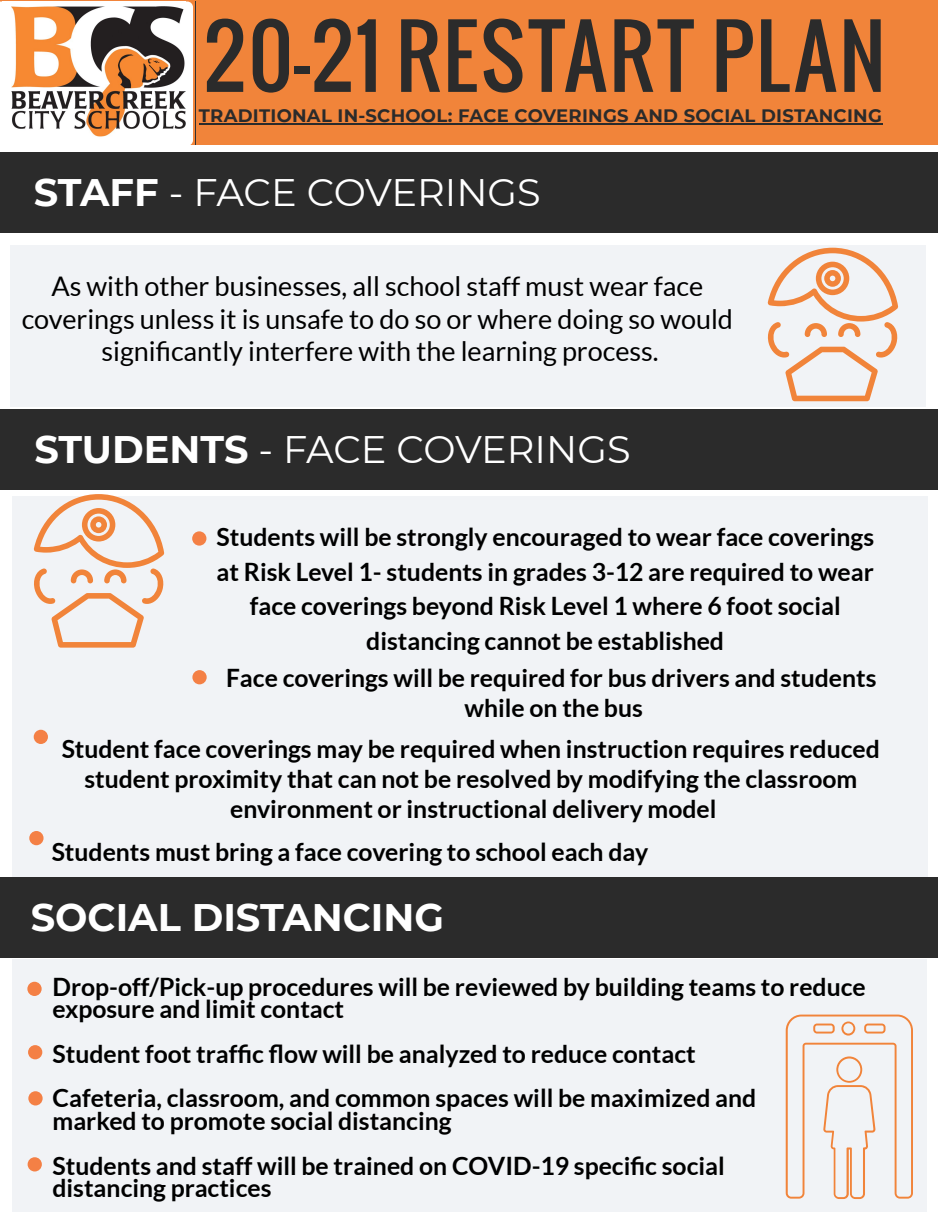
<style>
.page{position:relative;width:938px;height:1212px;background:#fff}
.page>*{position:absolute;margin:0;border:0;box-sizing:border-box;transform-origin:0 0}
.t1{font:82.95px "Oswald";letter-spacing:.005em;color:#2b2b2b}
.t2{font:38.35px "Montserrat";color:#fff}
.t3{font:700 38.35px "Montserrat";color:#fff}
.t4{font:27px/32.2px "Lato";color:#000;text-align:center}
.t5{font:700 24.75px/34.5px "Lato";color:#000;text-align:center}
.t6{font:700 18px "Montserrat";letter-spacing:.015em;color:#2b2b2b}
.s1{font-weight:700}
</style>
<div class="page">
<div style="left:0;top:0;width:937px;height:146px;background:#f1843a"></div>
<div style="left:12px;top:960px;width:914px;height:252px;background:#f1f3f6"></div>
<hr style="left:199px;top:123px;width:683px;height:1px;background:#2b2b2b">
<div style="left:10px;top:246px;width:915px;height:160px;background:#f1f3f6"></div>
<div style="left:12px;top:497px;width:915px;height:391px;background:#f1f3f6"></div>
<div style="left:2px;top:2px;width:183px;height:144px;background:#fff"></div>
<svg style="left:0;top:2px;width:2px;height:144px"></svg>
<svg style="left:184px;top:1px;width:12px;height:145px"></svg>
<svg style="left:785px;top:1015px;width:127px;height:184px"></svg>
<img style="left:11px;top:7px;width:175px;height:132px">
<div style="left:0;top:152px;width:937px;height:81px;background:#2b2b2b"></div>
<svg style="left:767px;top:248px;width:131px;height:153px"></svg>
<svg style="left:33px;top:494px;width:131px;height:154px"></svg>
<div style="left:0;top:877px;width:937px;height:81px;background:#2b2b2b"></div>
<div style="left:192px;top:670px;width:15px;height:14px;background:#f48045;border-radius:50%"></div>
<div style="left:34px;top:730px;width:14px;height:14px;background:#f48045;border-radius:50%"></div>
<div style="left:29px;top:831px;width:15px;height:14px;background:#f48045;border-radius:50%"></div>
<div style="left:192px;top:531px;width:14px;height:15px;background:#f48045;border-radius:50%"></div>
<div style="left:27px;top:982px;width:15px;height:14px;background:#f48045;border-radius:50%"></div>
<div style="left:28px;top:1045px;width:14px;height:14px;background:#f48045;border-radius:50%"></div>
<div style="left:28px;top:1091px;width:15px;height:14px;background:#f48045;border-radius:50%"></div>
<div style="left:28px;top:1157px;width:14px;height:14px;background:#f48045;border-radius:50%"></div>
<div style="left:0;top:410px;width:937px;height:80px;background:#2b2b2b"></div>
<h1 class="t1" style="left:203px;top:-7px;width:684px">20-21 RESTART PLAN</h1>
<p class="t6" style="left:199px;top:104px;width:684px">TRADITIONAL IN-SCHOOL: FACE COVERINGS AND SOCIAL DISTANCING</p>
<h2 class="t2" style="left:34px;top:169px;width:508px"><span class="s1">STAFF</span> - FACE COVERINGS</h2>
<p class="t4" style="left:22px;top:270px;width:712px">As with other businesses, all school staff must wear face coverings unless it is unsafe to do so or where doing so would significantly interfere with the learning process.</p>
<h2 class="t2" style="left:35px;top:426px;width:597px"><span class="s1">STUDENTS</span> - FACE COVERINGS</h2>
<p class="t5" style="left:216px;top:520px;width:659px">Students will be strongly encouraged to wear face coverings at Risk Level 1- students in grades 3-12 are required to wear face coverings beyond Risk Level 1 where 6 foot social distancing cannot be established</p>
<p class="t5" style="left:226px;top:663px;width:652px;line-height:30px">Face coverings will be required for bus drivers and students while on the bus</p>
<p class="t5" style="left:62px;top:734px;width:819px;line-height:30px">Student face coverings may be required when instruction requires reduced student proximity that can not be resolved by modifying the classroom environment or instructional delivery model</p>
<p class="t5" style="left:52px;top:834px;width:598px">Students must bring a face covering to school each day</p>
<h2 class="t3" style="left:31px;top:894px;width:415px">SOCIAL DISTANCING</h2>
<p class="t5" style="left:52px;top:975px;width:814px;line-height:22.5px;text-align:left">Drop-off/Pick-up procedures will be reviewed by building teams to reduce exposure and limit contact</p>
<p class="t5" style="left:52px;top:1031px;width:705px;line-height:44.6px;text-align:left">Student foot traffic flow will be analyzed to reduce contact<br>Cafeteria, classroom, and common spaces will be maximized and</p>
<p class="t5" style="left:52px;top:1098px;width:673px;line-height:45px;text-align:left">marked to promote social distancing<br>Students and staff will be trained on COVID-19 specific social</p>
<p class="t5" style="left:52px;top:1171px;width:220px">distancing practices</p>
</div>
